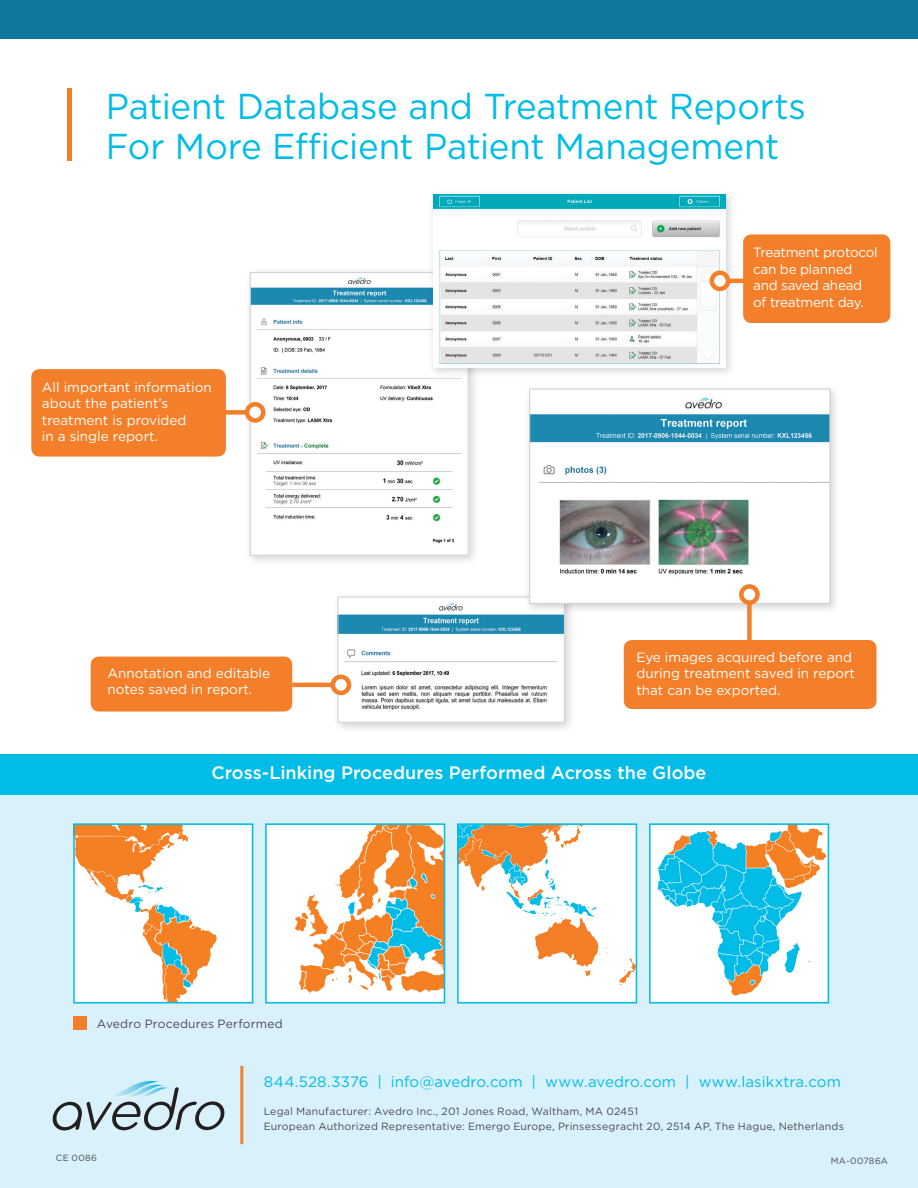
<style>
.page{position:relative;width:918px;height:1188px;background:#fff}
.page>*{position:absolute;margin:0;border:0;box-sizing:border-box;transform-origin:0 0}
.Sub_Heading_Blue{font:36px/40.5px "Gotham";letter-spacing:-.005em;color:#02bce8}
.Body{font:500 18px "Gotham";color:#fff}
.t1{font:15px "Gotham";letter-spacing:.005em;color:#02bce8}
.t2{font:13.5px/16.5px "Gotham";color:#fff}
.t3{font:13.5px/16.5px "Gotham";letter-spacing:-.02em;color:#fff}
.Body-2{font:12px "Gotham";letter-spacing:.015em;color:#4b4c4d}
.t4{font:10.5px "Gotham";letter-spacing:.02em;color:#4b4c4d}
.t5{font:9px "Gotham";letter-spacing:.04em;color:#4b4c4d}
</style>
<div class="page">
<div style="left:0;top:778px;width:918px;height:410px;background:#d9f1fa"></div>
<hr style="left:68px;top:88px;width:4px;height:73px;background:#f47f2a">
<div style="left:0;top:0;width:918px;height:38px;background:#10779c"></div>
<div style="left:244px;top:266px;width:236px;height:301px;background:#231f20;opacity:.2"></div>
<img style="left:252px;top:274px;width:215px;height:280px">
<div style="left:250px;top:272px;width:219px;height:284px;border:1px solid #d1d2d4"></div>
<div style="left:332px;top:591px;width:244px;height:143px;background:#231f20;opacity:.2"></div>
<img style="left:339px;top:598px;width:224px;height:123px">
<div style="left:337px;top:596px;width:228px;height:127px;border:1px solid #d1d2d4"></div>
<div style="left:524px;top:383px;width:317px;height:232px;background:#231f20;opacity:.2"></div>
<img style="left:531px;top:391px;width:297px;height:211px">
<div style="left:529px;top:389px;width:301px;height:215px;border:1px solid #d1d2d4"></div>
<div style="left:31px;top:369px;width:195px;height:88px;background:#f47f2a;border-radius:8px"></div>
<div style="left:91px;top:657px;width:201px;height:55px;background:#f47f2a;border-radius:8px"></div>
<div style="left:624px;top:640px;width:253px;height:69px;background:#f47f2a;border-radius:8px"></div>
<svg style="left:686px;top:519px;width:28px;height:28px"></svg>
<div style="left:428px;top:189px;width:308px;height:190px;background:#231f20;opacity:.2"></div>
<img style="left:433px;top:195px;width:292px;height:173px">
<div style="left:333px;top:677px;width:16px;height:16px;background:#fff;border-radius:50%"></div>
<div style="left:331px;top:675px;width:20px;height:20px;border:4px solid #f47f2a;border-radius:50%"></div>
<hr style="left:292px;top:683px;width:42px;height:4px;background:#f47f2a">
<div style="left:739px;top:584px;width:21px;height:21px;border:4px solid #f47f2a;border-radius:50%"></div>
<div style="left:747px;top:601px;width:5px;height:53px;background:#f47f2a"></div>
<svg style="left:247px;top:404px;width:16px;height:16px"></svg>
<div style="left:245px;top:402px;width:21px;height:21px;border:4px solid #f47f2a;border-radius:50%"></div>
<div style="left:207px;top:410px;width:41px;height:5px;background:#f47f2a"></div>
<svg style="left:712px;top:273px;width:16px;height:16px"></svg>
<div style="left:710px;top:270px;width:20px;height:21px;border:4px solid #f47f2a;border-radius:50%"></div>
<hr style="left:727px;top:279px;width:42px;height:4px;background:#f47f2a">
<div style="left:743px;top:234px;width:147px;height:89px;background:#f47f2a;border-radius:8px"></div>
<img style="left:76px;top:826px;width:174px;height:175px">
<div style="left:73px;top:823px;width:180px;height:181px;border:2px solid #02bce8"></div>
<div style="left:268px;top:826px;width:174px;height:175px;background:#fff"></div>
<img style="left:295px;top:826px;width:147px;height:169px">
<div style="left:265px;top:823px;width:180px;height:181px;border:2px solid #02bce8"></div>
<div style="left:460px;top:984px;width:174px;height:17px;background:#fff"></div>
<img style="left:460px;top:826px;width:174px;height:158px">
<div style="left:457px;top:823px;width:180px;height:181px;border:2px solid #02bce8"></div>
<div style="left:652px;top:826px;width:174px;height:175px;background:#fff"></div>
<img style="left:657px;top:826px;width:169px;height:170px">
<div style="left:649px;top:823px;width:180px;height:181px;border:2px solid #02bce8"></div>
<div style="left:73px;top:1017px;width:14px;height:13px;background:#f47f2a"></div>
<div style="left:0;top:754px;width:918px;height:41px;background:#02bce8"></div>
<svg style="left:53px;top:1081px;width:171px;height:49px"></svg>
<hr style="left:240px;top:1066px;width:3px;height:78px;background:#f47f2a">
<p class="Sub_Heading_Blue" style="left:106px;top:85px;width:702px">Patient Database and Treatment Reports<br>For More Efficient Patient Management</p>
<p class="t2" style="left:42px;top:378px;width:171px">All important information about the patient’s treatment is provided<br>in a single report.</p>
<p class="t2" style="left:107px;top:665px;width:164px">Annotation and editable notes saved in report.</p>
<p class="t3" style="left:753px;top:244px;width:126px">Treatment protocol can be planned and saved ahead of treatment day.</p>
<p class="t2" style="left:636px;top:649px;width:220px">Eye images acquired before and during treatment saved in report that can be exported.</p>
<p class="Body" style="left:212px;top:761px;width:497px">Cross-Linking Procedures Performed Across the Globe</p>
<p class="Body-2" style="left:97px;top:1016px;width:187px">Avedro Procedures Performed</p>
<p class="t5" style="left:56px;top:1152px;width:43px">CE 0086</p>
<p class="t1" style="left:264px;top:1072px;width:578px">844.528.3376 | info@avedro.com | www.avedro.com | www.lasikxtra.com</p>
<p class="t4" style="left:264px;top:1105px;width:376px">Legal Manufacturer: Avedro Inc., 201 Jones Road, Waltham, MA 02451</p>
<p class="t4" style="left:264px;top:1120px;width:582px">European Authorized Representative: Emergo Europe, Prinsessegracht 20, 2514 AP, The Hague, Netherlands</p>
<p class="t5" style="left:831px;top:1155px;width:59px">MA-00786A</p>
</div>
